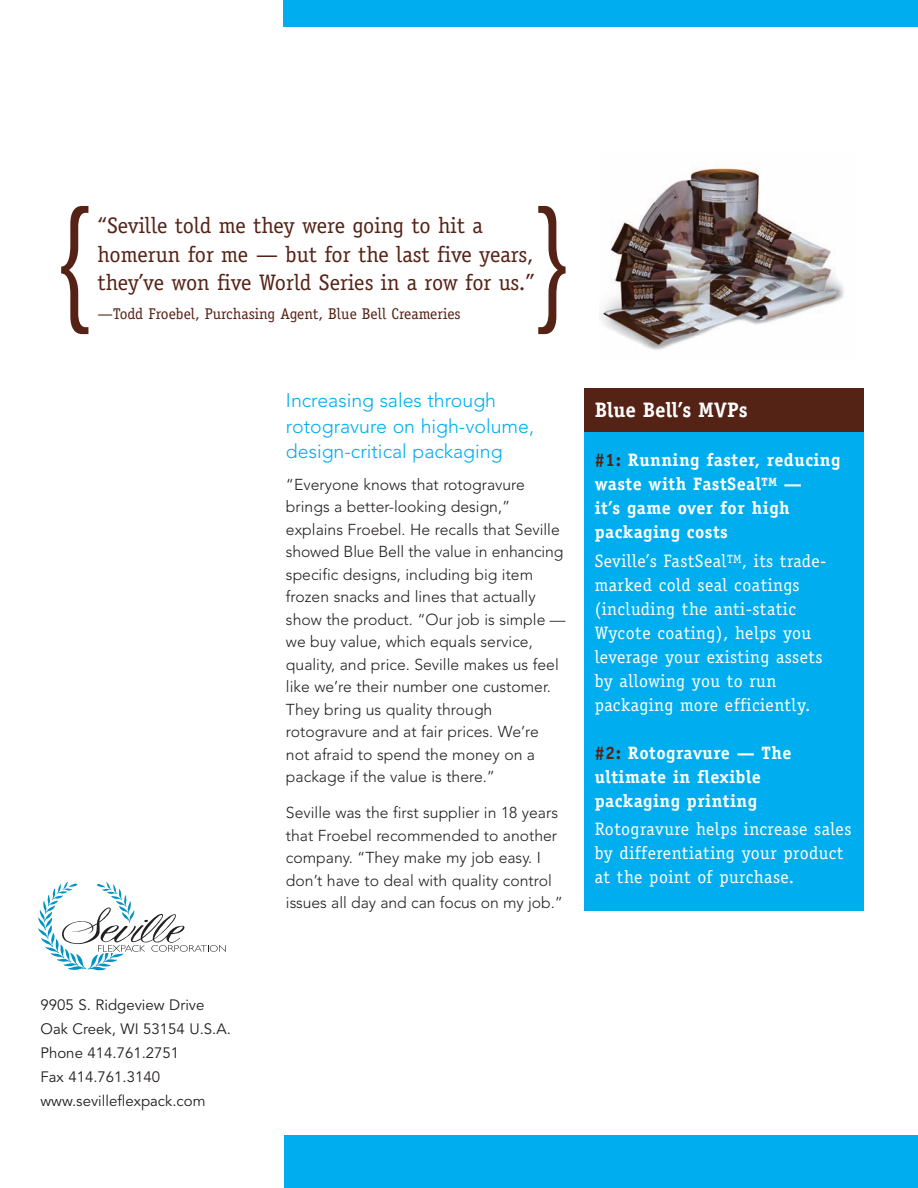
<style>
.page{position:relative;width:918px;height:1188px;background:#fff}
.page>*{position:absolute;margin:0;border:0;box-sizing:border-box;transform-origin:0 0}
.t1{font:300 144.3px "Avenir";color:#552216;scale:.91 1}
.t2{font:22.5px/28.5px "Officina Serif";color:#552216}
.t3{font:700 21px "Officina Serif";color:#fff}
.t4{font:300 19.5px/25.5px "Avenir";color:#00aeef}
.t5{font:18px/24px "Officina Serif";letter-spacing:.025em;color:#fff}
.t6{font:700 18px/24px "Officina Serif";letter-spacing:.03em;color:#fff}
.t7{font:300 15.75px/22.5px "Avenir";color:#231f20}
.t8{font:15.6px "Officina Serif";color:#552216}
.t9{font:15px/24px "Avenir";color:#231f20}
.s1{color:#552216}
</style>
<div class="page">
<div style="left:284px;top:0;width:634px;height:27px;background:#00aeef"></div>
<div style="left:284px;top:1136px;width:634px;height:52px;background:#00aeef"></div>
<div style="left:584px;top:390px;width:280px;height:521px;background:#00aeef"></div>
<svg style="left:38px;top:882px;width:188px;height:88px"></svg>
<div style="left:585px;top:389px;width:279px;height:43px;background:#552216"></div>
<img style="left:599px;top:167px;width:245px;height:183px">
<h1 class="t1" style="left:53px;top:203px;width:50px">{</h1>
<h1 class="t1" style="left:531px;top:203px;width:50px">}</h1>
<h2 class="t2" style="left:97px;top:211px;width:439px">“Seville told me they were going to hit a homerun for me — but for the last five years, they’ve won five World Series in a row for us.”</h2>
<p class="t8" style="left:97px;top:304px;width:365px">—Todd Froebel, Purchasing Agent, Blue Bell Creameries</p>
<p class="t4" style="left:286px;top:389px;width:250px">Increasing sales through rotogravure on high-volume, design-critical packaging</p>
<p class="t7" style="left:286px;top:474px;width:281px">“Everyone knows that rotogravure brings a better-looking design,” explains Froebel. He recalls that Seville showed Blue Bell the value in enhancing specific designs, including big item frozen snacks and lines that actually show the product. “Our job is simple — we buy value, which equals service, quality, and price. Seville makes us feel like we’re their number one customer.<br>They bring us quality through rotogravure and at fair prices. We’re not afraid to spend the money on a package if the value is there.”</p>
<p class="t7" style="left:286px;top:803px;width:278px">Seville was the first supplier in 18 years that Froebel recommended to another company. “They make my job easy. I don’t have to deal with quality control issues all day and can focus on my job.”</p>
<h3 class="t3" style="left:595px;top:402px;width:154px">Blue Bell’s MVPs</h3>
<p class="t6" style="left:595px;top:450px;width:247px"><span class="s1">#1:</span> Running faster, reducing waste with FastSeal<sup>TM</sup> —<br>it’s game over for high packaging costs</p>
<p class="t5" style="left:595px;top:548px;width:233px">Seville’s FastSeal<sup>TM</sup>, its trade&shy;marked cold seal coatings (including the anti-static<br>Wycote coating), helps you leverage your existing assets by allowing you to run packaging more efficiently.</p>
<p class="t6" style="left:595px;top:742px;width:198px"><span class="s1">#2:</span> Rotogravure — The ultimate in flexible packaging printing</p>
<p class="t5" style="left:595px;top:817px;width:258px">Rotogravure helps increase sales by differentiating your product at the point of purchase.</p>
<p class="t9" style="left:40px;top:994px;width:192px">9905 S. Ridgeview Drive<br>Oak Creek, WI 53154 U.S.A.<br>Phone 414.761.2751<br>Fax 414.761.3140 www.sevilleflexpack.com</p>
</div>
